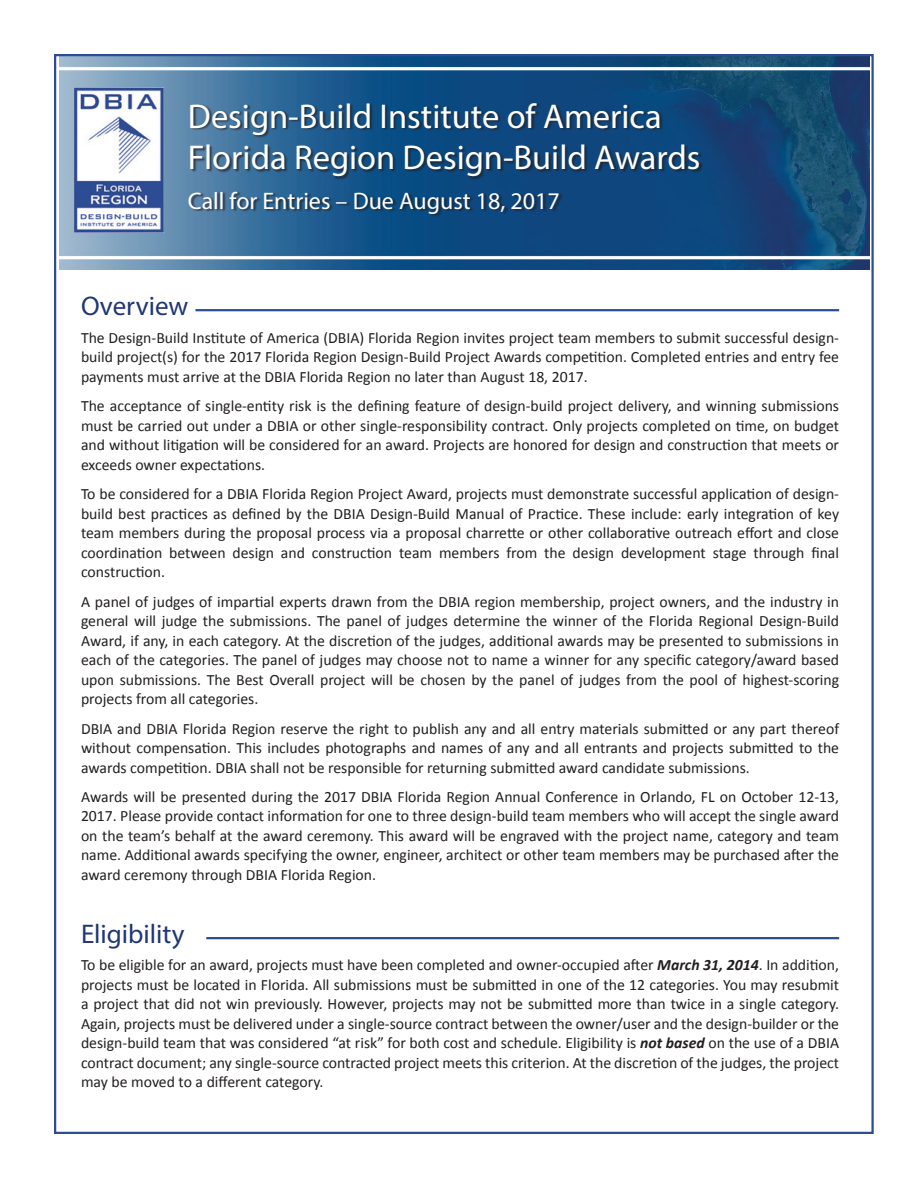
<style>
.page{position:relative;width:918px;height:1188px;background:#fff}
.page>*{position:absolute;margin:0;border:0;box-sizing:border-box;transform-origin:0 0}
.t1{font:34.5px/41.4px "Myriad Pro";color:#fff}
.t2{font:27px "Myriad Pro";color:#213675}
.t3{font:24px "Myriad Pro";color:#fff}
.t4{font:15.75px/19.5px "Calibri";color:#231f20;text-align:justify}
.s1{font-weight:700;font-style:italic}
</style>
<div class="page">
<img style="left:59px;top:57px;width:810px;height:213px">
<img style="left:74px;top:88px;width:89px;height:144px">
<div style="left:191px;top:103px;width:512px;height:77px;background:#231f20;opacity:.75"></div>
<div style="left:190px;top:191px;width:373px;height:26px;background:#231f20;opacity:.75"></div>
<hr style="left:195px;top:309px;width:644px;height:2px;background:#2c4d94">
<hr style="left:206px;top:937px;width:633px;height:2px;background:#2c4d94">
<h1 class="t1" style="left:188px;top:95px;width:514px">Design-Build Institute of America<br>Florida Region Design-Build Awards</h1>
<h3 class="t3" style="left:188px;top:186px;width:373px">Call for Entries – Due August 18, 2017</h3>
<h2 class="t2" style="left:81px;top:289px;width:109px">Overview</h2>
<p class="t4" style="left:81px;top:329px;width:760px">The Design-Build Institute of America (DBIA) Florida Region invites project team members to submit successful design&shy;build project(s) for the 2017 Florida Region Design-Build Project Awards competition. Completed entries and entry fee payments must arrive at the DBIA Florida Region no later than August 18, 2017.</p>
<p class="t4" style="left:81px;top:397px;width:760px">The acceptance of single-entity risk is the defining feature of design-build project delivery, and winning submissions must be carried out under a DBIA or other single-responsibility contract. Only projects completed on time, on budget and without litigation will be considered for an award. Projects are honored for design and construction that meets or exceeds owner expectations.</p>
<p class="t4" style="left:81px;top:485px;width:760px">To be considered for a DBIA Florida Region Project Award, projects must demonstrate successful application of design&shy;build best practices as defined by the DBIA Design-Build Manual of Practice. These include: early integration of key team members during the proposal process via a proposal charrette or other collaborative outreach effort and close coordination between design and construction team members from the design development stage through final construction.</p>
<p class="t4" style="left:81px;top:593px;width:760px">A panel of judges of impartial experts drawn from the DBIA region membership, project owners, and the industry in general will judge the submissions. The panel of judges determine the winner of the Florida Regional Design-Build Award, if any, in each category. At the discretion of the judges, additional awards may be presented to submissions in each of the categories. The panel of judges may choose not to name a winner for any specific category/award based upon submissions. The Best Overall project will be chosen by the panel of judges from the pool of highest-scoring projects from all categories.</p>
<p class="t4" style="left:81px;top:720px;width:760px">DBIA and DBIA Florida Region reserve the right to publish any and all entry materials submitted or any part thereof without compensation. This includes photographs and names of any and all entrants and projects submitted to the awards competition. DBIA shall not be responsible for returning submitted award candidate submissions.</p>
<p class="t4" style="left:81px;top:788px;width:760px">Awards will be presented during the 2017 DBIA Florida Region Annual Conference in Orlando, FL on October 12-13, 2017. Please provide contact information for one to three design-build team members who will accept the single award on the team’s behalf at the award ceremony. This award will be engraved with the project name, category and team name. Additional awards specifying the owner, engineer, architect or other team members may be purchased after the award ceremony through DBIA Florida Region.</p>
<h2 class="t2" style="left:81px;top:917px;width:105px">Eligibility</h2>
<p class="t4" style="left:81px;top:957px;width:760px">To be eligible for an award, projects must have been completed and owner-occupied after <span class="s1">March 31, 2014</span>. In addition, projects must be located in Florida. All submissions must be submitted in one of the 12 categories. You may resubmit a project that did not win previously. However, projects may not be submitted more than twice in a single category.<br>Again, projects must be delivered under a single-source contract between the owner/user and the design-builder or the design-build team that was considered “at risk” for both cost and schedule. Eligibility is <span class="s1">not based</span> on the use of a DBIA contract document; any single-source contracted project meets this criterion. At the discretion of the judges, the project may be moved to a different category.</p>
</div>
